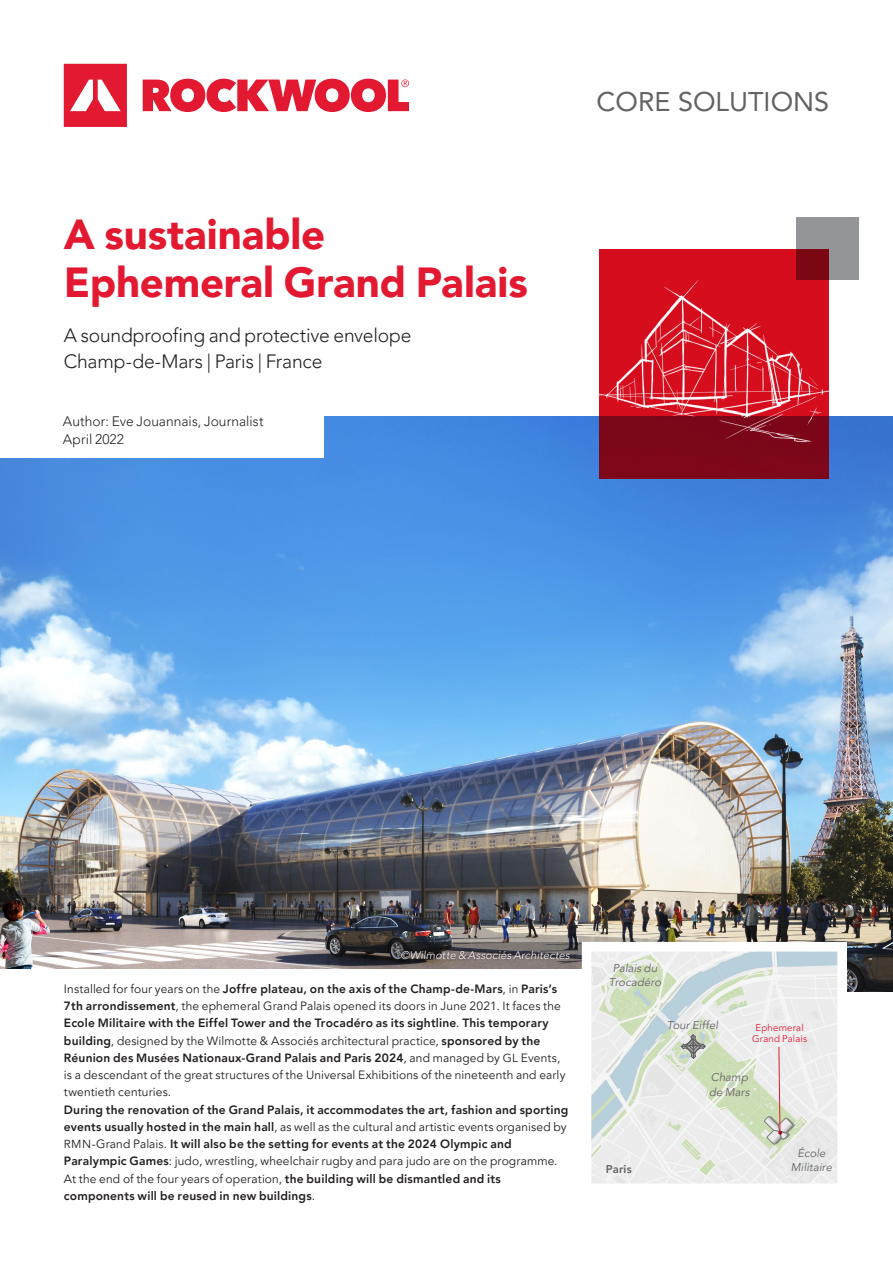
<style>
.page{position:relative;width:893px;height:1263px;background:#fff}
.page>*{position:absolute;margin:0;border:0;box-sizing:border-box;transform-origin:0 0}
.Head_26_30_Black_rot{font:900 42px/48px "Avenir LT Pro";letter-spacing:-.005em;color:#e21931}
.t1{font:27px "Avenir LT Pro";color:#636366}
.Tabelle_7_9_Heavy_17{font:300 19.2px "Avenir LT Pro";letter-spacing:-.01em;color:#231f20}
.Tabelle_7_9_Heavy_17-2{font:300 13.8px "Avenir LT Pro";letter-spacing:.005em;color:#231f20}
.Copy_8_11_5_Book_sch{font:12px/17.2px "Avenir LT Pro";letter-spacing:.01em;color:#231f20}
.Copy_8_11_5_Book_sch-2{font:800 12px/17.2px "Avenir LT Pro";letter-spacing:.015em;color:#231f20}
.Copy_8_11_5_Book_sch-3{font:italic 11.25px "Avenir LT Pro";letter-spacing:.01em;color:#636366}
.Copy_8_11_5_Book_sch-4{font:800 11.25px "Avenir LT Pro";letter-spacing:.02em;color:#636366}
.Tabelle_7_9_Heavy_17-3{font:italic 300 10.95px "Avenir LT Pro";letter-spacing:.015em;color:#fff}
.Copy_8_11_5_Book_sch-5{font:9.6px/11.6px "Avenir LT Pro";letter-spacing:.015em;color:#e21931;text-align:center}
.s1{font-weight:800}
.s2{font-size:11.7px}
.s3{font-weight:400}
.s4{font-weight:400;font-size:11.7px}
</style>
<div class="page">
<img style="left:0;top:417px;width:893px;height:575px">
<svg style="left:64px;top:64px;width:345px;height:63px"></svg>
<svg style="left:600px;top:249px;width:229px;height:229px;background:#a6091a"></svg>
<img style="left:600px;top:262px;width:229px;height:203px">
<svg style="left:796px;top:217px;width:62px;height:62px;background:#8c7075"></svg>
<div style="left:0;top:968px;width:600px;height:84px;background:#fff"></div>
<div style="left:0;top:394px;width:323px;height:64px;background:#fff"></div>
<svg style="left:577px;top:937px;width:275px;height:247px"></svg>
<svg style="left:764px;top:1046px;width:31px;height:99px;background:#dedcd3"></svg>
<svg style="left:266px;top:942px;width:316px;height:26px;background:#696465"></svg>
<div style="left:399px;top:949px;width:173px;height:11px;background:#231f20;opacity:.75"></div>
<p class="Head_26_30_Black_rot" style="left:64px;top:210px;width:465px">A sustainable<br>Ephemeral Grand Palais</p>
<p class="Tabelle_7_9_Heavy_17" style="left:64px;top:324px;width:349px">A soundproofing and protective envelope</p>
<p class="Tabelle_7_9_Heavy_17" style="left:64px;top:350px;width:260px">Champ-de-Mars | Paris | France</p>
<p class="Tabelle_7_9_Heavy_17-2" style="left:63px;top:413px;width:202px">Author: Eve Jouannais, Journalist</p>
<p class="Tabelle_7_9_Heavy_17-2" style="left:63px;top:431px;width:63px">April 2022</p>
<p class="t1" style="left:597px;top:85px;width:234px">CORE SOLUTIONS</p>
<p class="Tabelle_7_9_Heavy_17-3" style="left:401px;top:948px;width:171px">©Wilmotte &amp; Associés Architectes</p>
<p class="Copy_8_11_5_Book_sch" style="left:64px;top:980px;width:503px">Installed for four years on the <span class="s1">Joffre plateau, on the axis of the Champ-de-Mars</span>, in <span class="s1">Paris’s 7th arrondissement</span>, the ephemeral Grand Palais opened its doors in June 2021. It faces the <span class="s1">Ecole Militaire with the Eiffel Tower and the Trocadéro as its sightline</span>. <span class="s1">This temporary building</span>, designed by the Wilmotte &amp; Associés architectural practice, <span class="s1">sponsored by the Réunion des Musées Nationaux-Grand Palais and Paris 2024</span>, and managed by <span class="s2">GL</span> Events, is a descendant of the great structures of the Universal Exhibitions of the nineteenth and early twentieth centuries.</p>
<p class="Copy_8_11_5_Book_sch-2" style="left:64px;top:1101px;width:506px">During the renovation of the Grand Palais, it accommodates the art, fashion and sporting events usually hosted in the main hall<span class="s3">, as well as the cultural and artistic events organised by </span><span class="s4">RMN</span><span class="s3">-Grand Palais.</span> It will also be the setting for events at the 2024 Olympic and Paralympic Games<span class="s3">: judo, wrestling, wheelchair rugby and para judo are on the programme.<br>At the end of the four years of operation,</span> the building will be dismantled and its components will be reused in new buildings<span class="s3">.</span></p>
<p class="Copy_8_11_5_Book_sch-3" style="left:613px;top:961px;width:46px">Palais du</p>
<p class="Copy_8_11_5_Book_sch-3" style="left:609px;top:976px;width:54px">Trocadéro</p>
<p class="Copy_8_11_5_Book_sch-3" style="left:667px;top:1019px;width:53px">Tour Eiffel</p>
<p class="Copy_8_11_5_Book_sch-5" style="left:752px;top:1022px;width:56px">Ephemeral<br>Grand Palais</p>
<p class="Copy_8_11_5_Book_sch-4" style="left:606px;top:1163px;width:27px">Paris</p>
<p class="Copy_8_11_5_Book_sch-3" style="left:711px;top:1071px;width:38px">Champ</p>
<p class="Copy_8_11_5_Book_sch-3" style="left:709px;top:1085px;width:42px">de Mars</p>
<p class="Copy_8_11_5_Book_sch-3" style="left:797px;top:1147px;width:29px">École</p>
<p class="Copy_8_11_5_Book_sch-3" style="left:791px;top:1160px;width:43px">Militaire</p>
</div>
